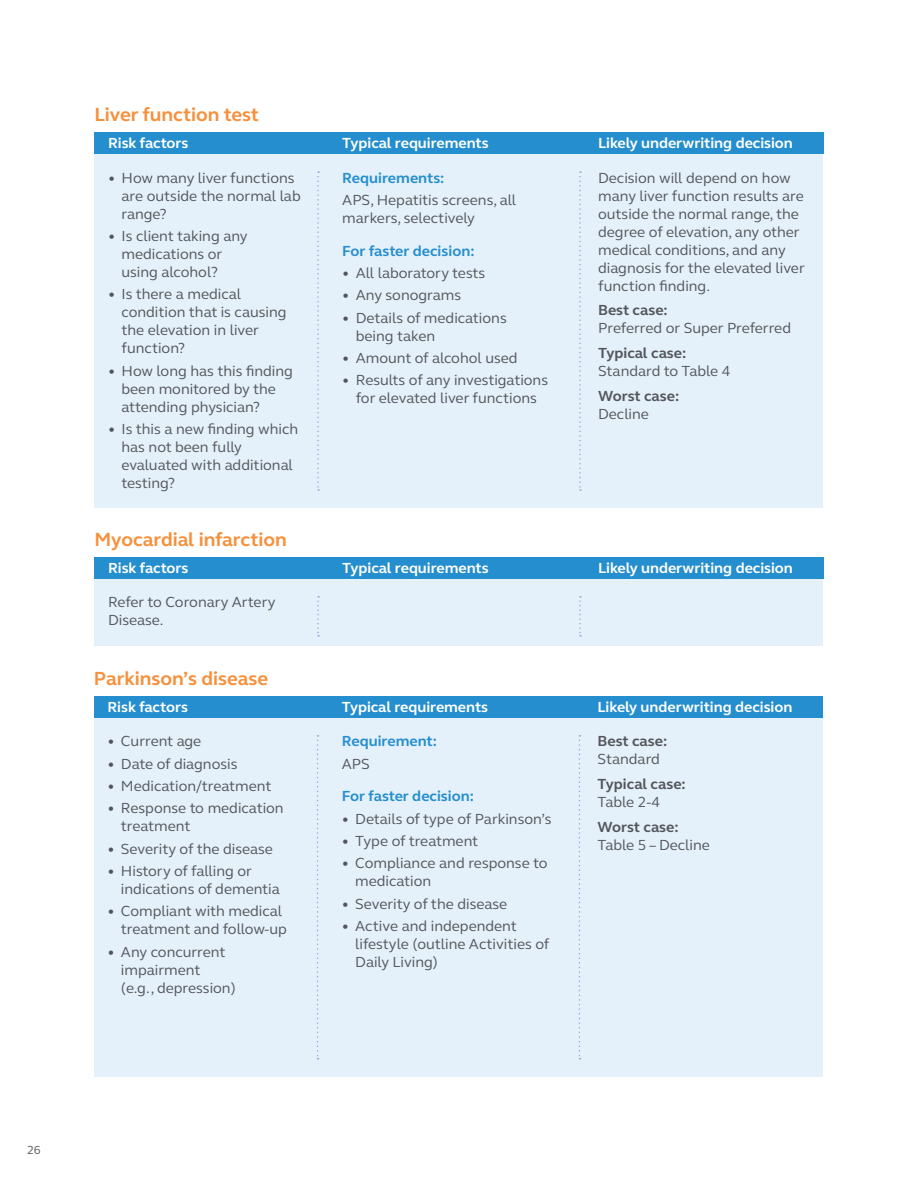
<style>
.page{position:relative;width:918px;height:1188px;background:#fff}
.page>*{position:absolute;margin:0;border:0;box-sizing:border-box;transform-origin:0 0}
.t1{font:700 19.5px "FS Elliot Pro";letter-spacing:-.005em;color:#f6903b}
.t2{font:15px/18px "FS Elliot Pro";color:#54555a}
.t3{font:700 15px "FS Elliot Pro";letter-spacing:-.005em;color:#fff}
.t4{font:700 15px "FS Elliot Pro";color:#54555a}
.t5{font:700 15px "FS Elliot Pro";color:#258ece}
.t6{font:12px "FS Elliot Pro";color:#54555a}
</style>
<div class="page">
<div style="left:94px;top:141px;width:730px;height:367px;background:#e4f1fa"></div>
<div style="left:94px;top:566px;width:730px;height:80px;background:#e4f1fa"></div>
<div style="left:94px;top:705px;width:729px;height:372px;background:#e4f1fa"></div>
<div style="left:95px;top:133px;width:729px;height:21px;background:#258ece"></div>
<div style="left:95px;top:557px;width:729px;height:22px;background:#258ece"></div>
<div style="left:94px;top:696px;width:729px;height:22px;background:#258ece"></div>
<svg style="left:317px;top:171px;width:2px;height:320px"></svg>
<svg style="left:317px;top:596px;width:2px;height:41px"></svg>
<svg style="left:317px;top:735px;width:2px;height:324px"></svg>
<svg style="left:579px;top:171px;width:2px;height:320px"></svg>
<svg style="left:579px;top:596px;width:2px;height:41px"></svg>
<svg style="left:579px;top:735px;width:1px;height:324px"></svg>
<h1 class="t1" style="left:94px;top:101px;width:166px">Liver function test</h1>
<p class="t3" style="left:108px;top:133px;width:82px">Risk factors</p>
<p class="t2" style="left:122px;top:168px;width:181px;text-indent:-14px">• How many liver functions are outside the normal lab range?</p>
<p class="t2" style="left:122px;top:227px;width:128px;text-indent:-14px">• Is client taking any medications or using alcohol?</p>
<p class="t2" style="left:122px;top:285px;width:167px;text-indent:-14px">• Is there a medical condition that is causing the elevation in liver function?</p>
<p class="t2" style="left:122px;top:361px;width:173px;text-indent:-14px">• How long has this finding been monitored by the attending physician?</p>
<p class="t2" style="left:122px;top:419px;width:178px;text-indent:-14px">• Is this a new finding which has not been fully evaluated with additional testing?</p>
<h1 class="t1" style="left:94px;top:526px;width:194px">Myocardial infarction</h1>
<p class="t3" style="left:108px;top:558px;width:82px">Risk factors</p>
<p class="t2" style="left:108px;top:593px;width:169px">Refer to Coronary Artery<br>Disease.</p>
<h1 class="t1" style="left:94px;top:665px;width:176px">Parkinson’s disease</h1>
<p class="t3" style="left:107px;top:697px;width:82px">Risk factors</p>
<p class="t2" style="left:107px;top:732px;width:95px">• Current age</p>
<p class="t2" style="left:107px;top:754px;width:132px">• Date of diagnosis</p>
<p class="t2" style="left:107px;top:777px;width:165px">• Medication/treatment</p>
<p class="t2" style="left:121px;top:799px;width:164px;text-indent:-14px">• Response to medication treatment</p>
<p class="t2" style="left:107px;top:839px;width:167px">• Severity of the disease</p>
<p class="t2" style="left:121px;top:862px;width:160px;text-indent:-14px">• History of falling or indications of dementia</p>
<p class="t2" style="left:121px;top:902px;width:167px;text-indent:-14px">• Compliant with medical treatment and follow-up</p>
<p class="t2" style="left:121px;top:942px;width:116px;text-indent:-14px">• Any concurrent impairment (e.g., depression)</p>
<p class="t3" style="left:342px;top:133px;width:148px">Typical requirements</p>
<p class="t5" style="left:342px;top:168px;width:104px">Requirements:</p>
<p class="t2" style="left:342px;top:191px;width:175px">APS, Hepatitis screens, all markers, selectively</p>
<p class="t5" style="left:342px;top:240px;width:134px">For faster decision:</p>
<p class="t2" style="left:342px;top:263px;width:145px">• All laboratory tests</p>
<p class="t2" style="left:342px;top:286px;width:120px">• Any sonograms</p>
<p class="t2" style="left:356px;top:308px;width:152px;text-indent:-14px">• Details of medications being taken</p>
<p class="t2" style="left:342px;top:348px;width:177px">• Amount of alcohol used</p>
<p class="t2" style="left:342px;top:371px;width:207px;text-align:center">• Results of any investigations for elevated liver functions</p>
<p class="t3" style="left:342px;top:558px;width:148px">Typical requirements</p>
<p class="t3" style="left:342px;top:697px;width:148px">Typical requirements</p>
<p class="t5" style="left:342px;top:731px;width:97px">Requirement:</p>
<p class="t2" style="left:342px;top:754px;width:30px">APS</p>
<p class="t5" style="left:342px;top:786px;width:134px">For faster decision:</p>
<p class="t2" style="left:342px;top:809px;width:211px">• Details of type of Parkinson’s</p>
<p class="t2" style="left:342px;top:832px;width:138px">• Type of treatment</p>
<p class="t2" style="left:355px;top:854px;width:194px;text-indent:-14px">• Compliance and response to medication</p>
<p class="t2" style="left:342px;top:894px;width:167px">• Severity of the disease</p>
<p class="t2" style="left:355px;top:917px;width:196px;text-indent:-14px">• Active and independent lifestyle (outline Activities of<br>Daily Living)</p>
<p class="t3" style="left:598px;top:133px;width:196px">Likely underwriting decision</p>
<p class="t2" style="left:598px;top:168px;width:208px">Decision will depend on how many liver function results are outside the normal range, the degree of elevation, any other medical conditions, and any diagnosis for the elevated liver function finding.</p>
<p class="t4" style="left:598px;top:300px;width:71px">Best case:</p>
<p class="t2" style="left:598px;top:319px;width:194px">Preferred or Super Preferred</p>
<p class="t4" style="left:598px;top:343px;width:90px">Typical case:</p>
<p class="t2" style="left:598px;top:362px;width:134px">Standard to Table 4</p>
<p class="t4" style="left:598px;top:386px;width:83px">Worst case:</p>
<p class="t2" style="left:598px;top:404px;width:52px">Decline</p>
<p class="t3" style="left:598px;top:558px;width:196px">Likely underwriting decision</p>
<p class="t3" style="left:598px;top:697px;width:196px">Likely underwriting decision</p>
<p class="t4" style="left:598px;top:731px;width:71px">Best case:</p>
<p class="t2" style="left:598px;top:750px;width:64px">Standard</p>
<p class="t4" style="left:598px;top:774px;width:90px">Typical case:</p>
<p class="t2" style="left:598px;top:793px;width:64px">Table 2-4</p>
<p class="t4" style="left:598px;top:817px;width:83px">Worst case:</p>
<p class="t2" style="left:598px;top:835px;width:114px">Table 5 – Decline</p>
<p class="t6" style="left:27px;top:1141px;width:15px">26</p>
</div>
